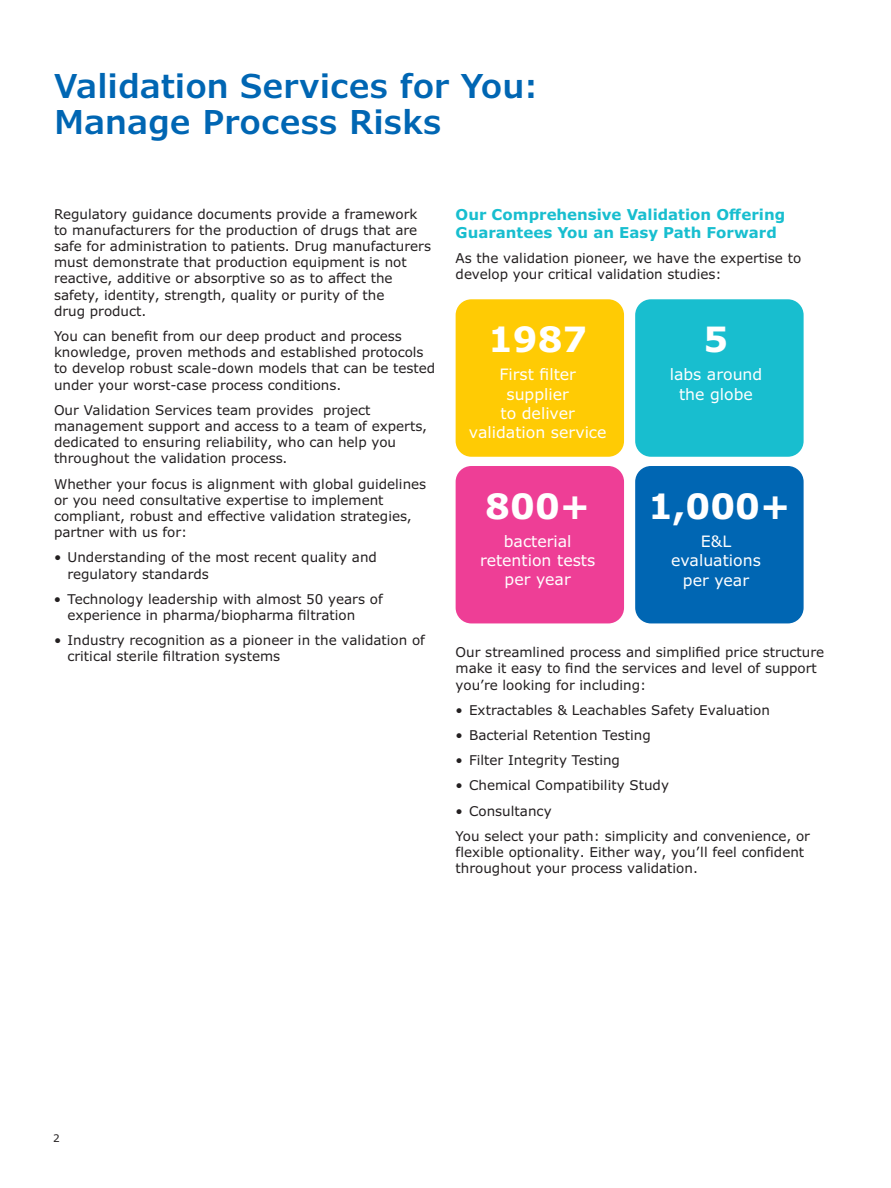
<style>
.page{position:relative;width:891px;height:1188px;background:#fff}
.page>*{position:absolute;margin:0;border:0;box-sizing:border-box;transform-origin:0 0}
.t1{font:700 34.95px "Verdana Pro";color:#fff}
.t2{font:600 33px/36px "Verdana Pro";color:#0066b3}
.t3{font:15.75px/19.2px "Verdana Pro";color:#fff;text-align:center}
.t4{font:700 15px/18px "Verdana Pro";color:#18becf}
.t5{font:13.5px/16.2px "Verdana Pro";color:#231f20}
.t6{font:10.5px "Verdana Pro";color:#231f20}
.s1{font-family:"Verdana"}
</style>
<div class="page">
<div style="left:456px;top:299px;width:168px;height:158px;background:#ffcb04;border-radius:16px"></div>
<div style="left:456px;top:466px;width:168px;height:157px;background:#ee3e96;border-radius:16px"></div>
<div style="left:635px;top:299px;width:169px;height:158px;background:#18becf;border-radius:16px"></div>
<div style="left:635px;top:466px;width:169px;height:157px;background:#0066b3;border-radius:16px"></div>
<h2 class="t2" style="left:54px;top:69px;width:486px">Validation Services for You:<br>Manage Process Risks</h2>
<p class="t5" style="left:54px;top:206px;width:379px">Regulatory guidance documents provide a framework to manufacturers for the production of drugs that are safe for administration to patients. Drug manufacturers must demonstrate that production equipment is not reactive, additive or absorptive so as to affect the safety, identity, strength, quality or purity of the<br>drug product.</p>
<p class="t5" style="left:54px;top:328px;width:383px">You can benefit from our deep product and process knowledge, proven methods and established protocols to develop robust scale-down models that can be tested under your worst-case process conditions.</p>
<p class="t5" style="left:54px;top:402px;width:375px">Our Validation Services team provides project management support and access to a team of experts, dedicated to ensuring reliability, who can help you throughout the validation process.</p>
<p class="t5" style="left:54px;top:476px;width:374px">Whether your focus is alignment with global guidelines or you need consultative expertise to implement compliant, robust and effective validation strategies, partner with us for:</p>
<p class="t5" style="left:68px;top:550px;width:311px;text-indent:-14px">• Understanding of the most recent quality and regulatory standards</p>
<p class="t5" style="left:68px;top:591px;width:317px;text-indent:-14px">• Technology leadership with almost 50 years of experience in pharma/biopharma filtration</p>
<p class="t5" style="left:68px;top:632px;width:359px;text-indent:-14px">• Industry recognition as a pioneer in the validation of critical sterile filtration systems</p>
<p class="t4" style="left:456px;top:205px;width:331px">Our Comprehensive Validation Offering<br>Guarantees You an Easy Path Forward</p>
<p class="t5" style="left:456px;top:250px;width:347px">As the validation pioneer, we have the expertise to develop your critical validation studies:</p>
<h1 class="t1" style="left:488px;top:317px;width:101px">1987</h1>
<p class="t3" style="left:469px;top:365px;width:139px">First filter supplier<br>to deliver validation service</p>
<h1 class="t1" style="left:485px;top:484px;width:106px">800+</h1>
<p class="t3" style="left:480px;top:532px;width:117px">bacterial retention tests per year</p>
<h1 class="t1" style="left:704px;top:317px;width:26px">5</h1>
<p class="t3" style="left:670px;top:365px;width:94px">labs around the globe</p>
<h1 class="t1" style="left:648px;top:484px;width:144px">1,000+</h1>
<p class="t3" style="left:671px;top:532px;width:91px">E&amp;L evaluations per year</p>
<p class="t5" style="left:456px;top:644px;width:370px">Our streamlined process and simplified price structure make it easy to find the services and level of support you’re looking for including:</p>
<p class="t5" style="left:456px;top:702px;width:316px">• Extractables &amp; Leachables Safety Evaluation</p>
<p class="t5" style="left:456px;top:727px;width:197px">• Bacterial Retention Testing</p>
<p class="t5" style="left:456px;top:752px;width:166px">• Filter Integrity Testing</p>
<p class="t5" style="left:456px;top:778px;width:215px">• Chemical Compatibility Study</p>
<p class="t5" style="left:456px;top:798px;width:356px;line-height:25.2px">• Consultancy<br>You select your path: simplicity and convenience, or</p>
<p class="t5" style="left:456px;top:844px;width:350px">flexible optionality. Either way, you’ll feel confident th<span class="s1">r</span>oughout your process validation.</p>
<p class="t6" style="left:53px;top:1131px;width:8px">2</p>
</div>
